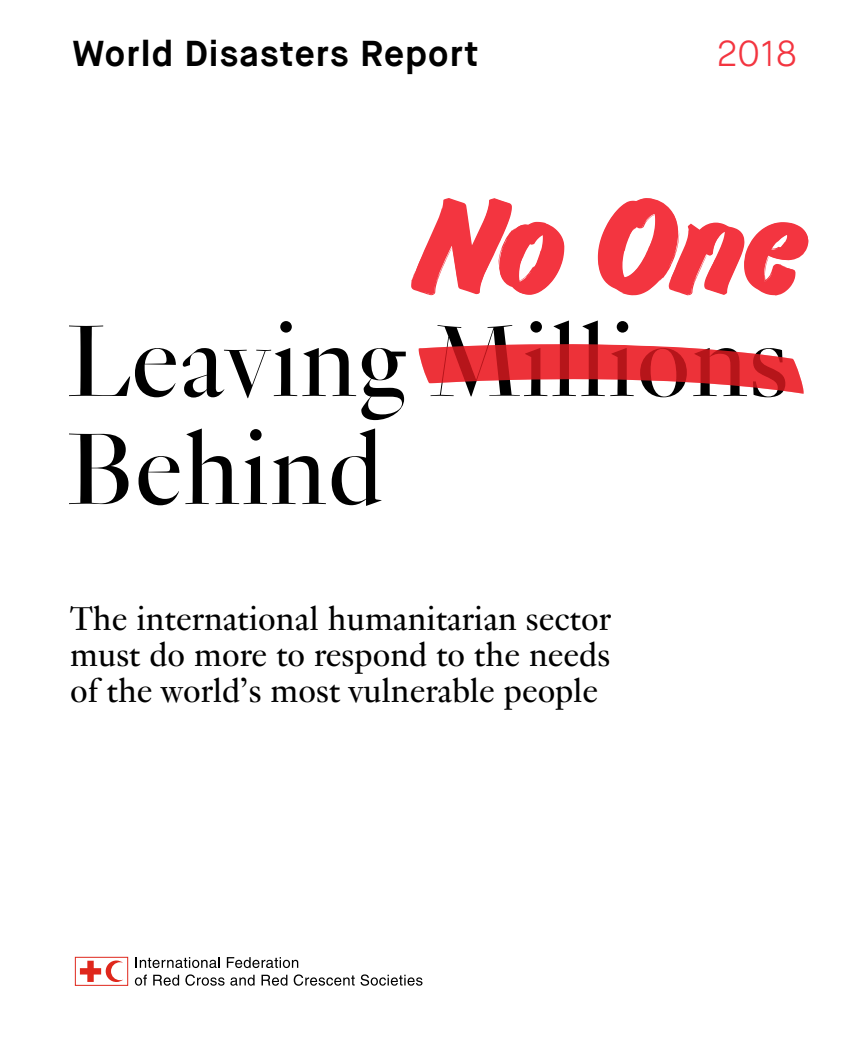
<style>
.page{position:relative;width:851px;height:1063px;background:#fff}
.page>*{position:absolute;margin:0;border:0;box-sizing:border-box;transform-origin:0 0}
.t1{font:111px/108px "Genath Display";color:#000}
.t2{font:36px/36px "Genath";color:#000;text-align:justify}
.t3{font:700 36px "Maison Neue";letter-spacing:.03em;color:#000}
.t4{font:300 36px "Maison Neue";color:#f33540}
</style>
<div class="page">
<svg style="left:136px;top:957px;width:84px;height:11px"></svg>
<svg style="left:227px;top:957px;width:71px;height:11px"></svg>
<svg style="left:135px;top:975px;width:12px;height:11px"></svg>
<svg style="left:153px;top:975px;width:26px;height:11px"></svg>
<svg style="left:185px;top:974px;width:39px;height:12px"></svg>
<svg style="left:230px;top:975px;width:24px;height:11px"></svg>
<svg style="left:261px;top:975px;width:26px;height:11px"></svg>
<svg style="left:293px;top:974px;width:129px;height:12px"></svg>
<svg style="left:74px;top:956px;width:55px;height:30px"></svg>
<svg style="left:80px;top:961px;width:43px;height:21px"></svg>
<div style="left:75px;top:957px;width:53px;height:29px;border:1px solid #df271c"></div>
<svg style="left:418px;top:344px;width:386px;height:50px"></svg>
<svg style="left:411px;top:198px;width:153px;height:97px"></svg>
<svg style="left:597px;top:198px;width:211px;height:98px"></svg>
<p class="t3" style="left:72px;top:31px;width:408px">World Disasters Report</p>
<p class="t4" style="left:716px;top:31px;width:82px">2018</p>
<h1 class="t1" style="left:67px;top:303px;width:723px">Leaving Millions<br>Behind</h1>
<p class="t2" style="left:70px;top:599px;width:542px">The international humanitarian sector must do more to respond to the needs of the world’s most vulnerable people</p>
</div>
